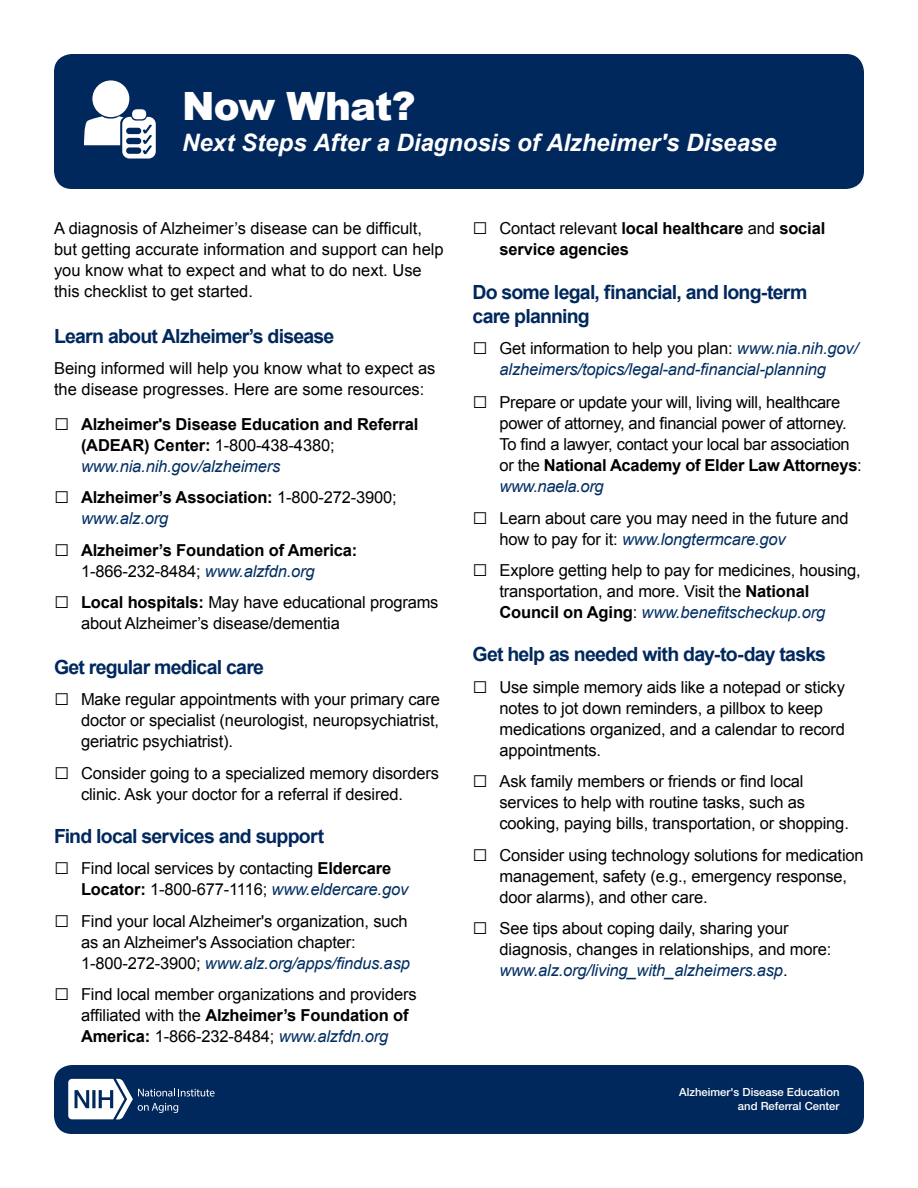
<style>
.page{position:relative;width:918px;height:1188px;background:#fff}
.page>*{position:absolute;margin:0;border:0;box-sizing:border-box;transform-origin:0 0}
.t1{font:900 39px "Arial";letter-spacing:-.02em;color:#fff}
.t2{font:italic 700 24px "Arial";letter-spacing:-.005em;color:#fff}
.Tip_Sheet_Green_Subh{font:700 19.5px/23.4px "Arial";letter-spacing:-.04em;color:#00285d}
.Tip_Sheet_Bullet{font:16.5px/21px "Arial";letter-spacing:-.01em;color:#000}
.Tip_Sheet_Bullet-2{font:700 16.5px/21px "Arial";letter-spacing:-.01em;color:#000}
.Tip_Sheet_Paragraph{font:16.5px/21px "Arial";color:#000}
.Tip_Sheet_Bullet-3{font:italic 16.5px/21px "Arial";letter-spacing:-.01em;color:#002d62;text-align:center}
.MASTER_NATIONAL_INST{font:500 11.25px/14.2px "Helvetica Neue LT Std";color:#fff;text-align:right}
.s1{font-family:"Arial Narrow";font-weight:400;font-size:25.5px}
.s2{font-weight:400}
.s3{font-weight:400;font-style:italic;color:#002d62}
.s4{font-family:"Arial Narrow";font-size:25.5px}
.s5{font-weight:700}
.s6{font-style:italic;color:#002d62}
.s7{font-family:"Arial Narrow";font-style:normal;font-size:25.5px;color:#000}
.s8{font-style:normal;color:#000}
</style>
<div class="page">
<div style="left:54px;top:54px;width:810px;height:135px;background:#00285d;border-radius:18px"></div>
<div style="left:54px;top:1065px;width:810px;height:69px;background:#00285d;border-radius:18px"></div>
<svg style="left:68px;top:1079px;width:147px;height:40px"></svg>
<div style="left:92px;top:80px;width:37px;height:37px;background:#fff;border-radius:50%"></div>
<div style="left:132px;top:109px;width:14px;height:10px;background:#fff;border-radius:5px"></div>
<svg style="left:84px;top:116px;width:72px;height:43px"></svg>
<p class="t1" style="left:182px;top:77px;width:235px">Now What?</p>
<p class="t2" style="left:182px;top:127px;width:596px">Next Steps After a Diagnosis of Alzheimer's Disease</p>
<p class="Tip_Sheet_Paragraph" style="left:54px;top:218px;width:391px">A diagnosis of Alzheimer’s disease can be difficult, but getting accurate information and support can help you know what to expect and what to do next. Use this checklist to get started.</p>
<p class="Tip_Sheet_Green_Subh" style="left:54px;top:325px;width:282px">Learn about Alzheimer’s disease</p>
<p class="Tip_Sheet_Paragraph" style="left:54px;top:358px;width:383px">Being informed will help you know what to expect as the disease progresses. Here are some resources:</p>
<p class="Tip_Sheet_Bullet-2" style="left:81px;top:414px;width:339px;text-indent:-27px"><span class="s1">□</span> Alzheimer's Disease Education and Referral (ADEAR) Center: <span class="s2">1-800-438-4380; </span><span class="s3">www.nia.nih.gov/alzheimers</span></p>
<p class="Tip_Sheet_Bullet-2" style="left:81px;top:488px;width:317px;text-indent:-27px"><span class="s1">□</span> Alzheimer’s Association: <span class="s2">1-800-272-3900; </span><span class="s3">www.alz.org</span></p>
<p class="Tip_Sheet_Bullet-2" style="left:81px;top:540px;width:278px;text-indent:-27px"><span class="s1">□</span> Alzheimer’s Foundation of America:<br><span class="s2">1-866-232-8484;</span> <span class="s3">www.alzfdn.org</span></p>
<p class="Tip_Sheet_Bullet" style="left:81px;top:592px;width:359px;text-indent:-27px"><span class="s4">□</span> <span class="s5">Local hospitals:</span> May have educational programs about Alzheimer’s disease/dementia</p>
<p class="Tip_Sheet_Green_Subh" style="left:54px;top:656px;width:212px">Get regular medical care</p>
<p class="Tip_Sheet_Bullet" style="left:81px;top:689px;width:361px;text-align:justify;text-indent:-27px"><span class="s4">□</span> Make regular appointments with your primary care doctor or specialist (neurologist, neuropsychiatrist, geriatric psychiatrist).</p>
<p class="Tip_Sheet_Bullet" style="left:54px;top:763px;width:387px;text-align:center"><span class="s4">□</span> Consider going to a specialized memory disorders clinic. Ask your doctor for a referral if desired.</p>
<p class="Tip_Sheet_Green_Subh" style="left:54px;top:825px;width:272px">Find local services and support</p>
<p class="Tip_Sheet_Bullet" style="left:81px;top:858px;width:329px;text-indent:-27px"><span class="s4">□</span> Find local services by contacting <span class="s5">Eldercare<br>Locator:</span> 1-800-677-1116; <span class="s6">www.eldercare.gov</span></p>
<p class="Tip_Sheet_Bullet" style="left:81px;top:911px;width:330px;text-indent:-27px"><span class="s4">□</span> Find your local Alzheimer's organization, such as an Alzheimer's Association chapter:<br>1-800-272-3900; <span class="s6">www.alz.org/apps/findus.asp</span></p>
<p class="Tip_Sheet_Bullet" style="left:81px;top:984px;width:337px;text-indent:-27px"><span class="s4">□</span> Find local member organizations and providers affiliated with the <span class="s5">Alzheimer’s Foundation of<br>America:</span> 1-866-232-8484; <span class="s6">www.alzfdn.org</span></p>
<p class="Tip_Sheet_Bullet-2" style="left:500px;top:218px;width:327px;text-indent:-27px"><span class="s1">□</span> <span class="s2">Contact relevant</span> local healthcare <span class="s2">and</span> social service agencies</p>
<p class="Tip_Sheet_Green_Subh" style="left:472px;top:281px;width:336px">Do some legal, financial, and long-term care planning</p>
<p class="Tip_Sheet_Bullet-3" style="left:472px;top:338px;width:387px"><span class="s7">□</span> <span class="s8">Get information to help you plan:</span> www.nia.nih.gov/ alzheimers/topics/legal-and-financial-planning</p>
<p class="Tip_Sheet_Bullet" style="left:500px;top:392px;width:364px;text-indent:-27px"><span class="s4">□</span> Prepare or update your will, living will, healthcare power of attorney, and financial power of attorney.<br>To find a lawyer, contact your local bar association or the <span class="s5">National Academy of Elder Law Attorneys</span>: <span class="s6">www.naela.org</span></p>
<p class="Tip_Sheet_Bullet" style="left:500px;top:508px;width:351px;text-indent:-27px"><span class="s4">□</span> Learn about care you may need in the future and how to pay for it: <span class="s6">www.longtermcare.gov</span></p>
<p class="Tip_Sheet_Bullet" style="left:500px;top:560px;width:363px;text-indent:-27px"><span class="s4">□</span> Explore getting help to pay for medicines, housing, transportation, and more. Visit the <span class="s5">National<br>Council on Aging</span>: <span class="s6">www.benefitscheckup.org</span></p>
<p class="Tip_Sheet_Green_Subh" style="left:473px;top:643px;width:355px">Get help as needed with day-to-day tasks</p>
<p class="Tip_Sheet_Bullet" style="left:500px;top:677px;width:347px;text-indent:-27px"><span class="s4">□</span> Use simple memory aids like a notepad or sticky notes to jot down reminders, a pillbox to keep medications organized, and a calendar to record appointments.</p>
<p class="Tip_Sheet_Bullet" style="left:500px;top:771px;width:351px;text-indent:-27px"><span class="s4">□</span> Ask family members or friends or find local services to help with routine tasks, such as cooking, paying bills, transportation, or shopping.</p>
<p class="Tip_Sheet_Bullet" style="left:500px;top:845px;width:366px;text-indent:-27px"><span class="s4">□</span> Consider using technology solutions for medication management, safety (e.g., emergency response, door alarms), and other care.</p>
<p class="Tip_Sheet_Bullet" style="left:500px;top:918px;width:333px;text-indent:-27px"><span class="s4">□</span> See tips about coping daily, sharing your diagnosis, changes in relationships, and more: <span class="s6">www.alz.org/living_with_alzheimers.asp</span>.</p>
<p class="MASTER_NATIONAL_INST" style="left:679px;top:1085px;width:162px">Alzheimer's Disease Education and Referral Center</p>
</div>
